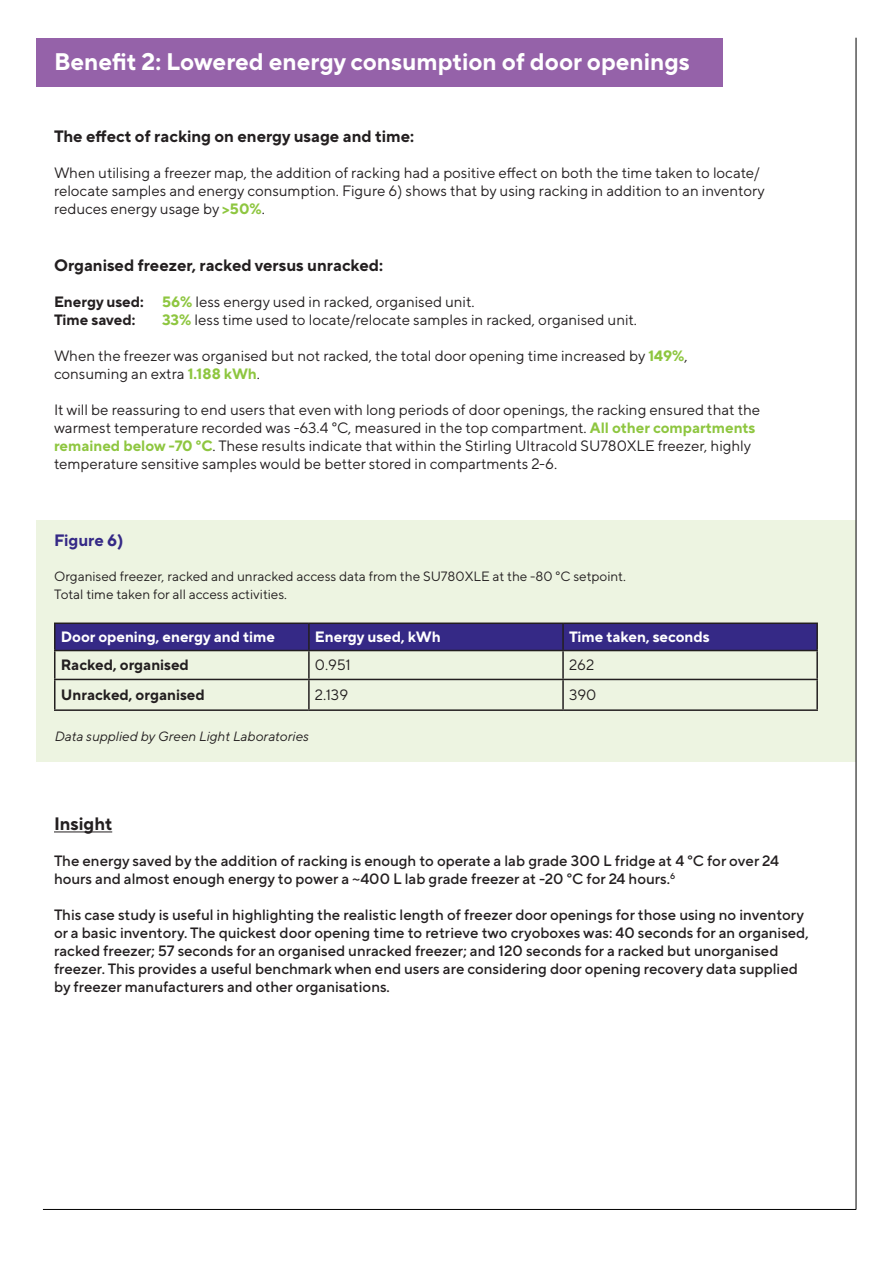
<style>
.page{position:relative;width:893px;height:1263px;background:#fff}
.page>*{position:absolute;margin:0;border:0;box-sizing:border-box;transform-origin:0 0}
.Sub-Heading{font:700 24px "TT Norms Pro";color:#fff}
.Body{font:700 18px "TT Norms Pro";color:#231f20}
.Body-2{font:700 16.5px "TT Norms Pro";color:#231f20}
.Body-3{font:700 16.5px "TT Norms Pro";color:#352986}
.Body-4{font:15px/18px "TT Norms Pro";color:#231f20}
.Body-5{font:500 15px/18px "TT Norms Pro";color:#231f20}
.Body-6{font:700 15px "TT Norms Pro";color:#fff}
.Body-7{font:700 15px "TT Norms Pro";color:#231f20}
.Body-8{font:13.5px/18px "TT Norms Pro";color:#231f20}
.Body-9{font:italic 13.5px "TT Norms Pro";color:#231f20}
.s1{font-weight:700;color:#8ec640}
.s2{font-weight:700}
</style>
<div class="page">
<div style="left:37px;top:38px;width:686px;height:48px;background:#9562a9"></div>
<div style="left:37px;top:520px;width:819px;height:242px;background:#edf4e1"></div>
<div style="left:56px;top:624px;width:760px;height:26px;background:#352986"></div>
<hr style="left:54px;top:622px;width:255px;height:2px;background:#231f20">
<hr style="left:54px;top:624px;width:2px;height:26px;background:#231f20">
<hr style="left:309px;top:622px;width:254px;height:2px;background:#231f20">
<hr style="left:308px;top:624px;width:2px;height:26px;background:#231f20">
<hr style="left:563px;top:622px;width:255px;height:2px;background:#231f20">
<hr style="left:562px;top:624px;width:2px;height:26px;background:#231f20">
<hr style="left:816px;top:624px;width:2px;height:26px;background:#231f20">
<hr style="left:54px;top:650px;width:255px;height:1px;background:#231f20">
<hr style="left:54px;top:651px;width:2px;height:28px;background:#231f20">
<hr style="left:309px;top:650px;width:254px;height:1px;background:#231f20">
<hr style="left:308px;top:651px;width:2px;height:28px;background:#231f20">
<hr style="left:563px;top:650px;width:255px;height:1px;background:#231f20">
<hr style="left:562px;top:651px;width:2px;height:28px;background:#231f20">
<hr style="left:816px;top:651px;width:2px;height:28px;background:#231f20">
<hr style="left:54px;top:679px;width:255px;height:1px;background:#231f20">
<hr style="left:54px;top:680px;width:2px;height:29px;background:#231f20">
<hr style="left:309px;top:679px;width:254px;height:1px;background:#231f20">
<hr style="left:308px;top:680px;width:2px;height:29px;background:#231f20">
<hr style="left:563px;top:679px;width:255px;height:1px;background:#231f20">
<hr style="left:562px;top:680px;width:2px;height:29px;background:#231f20">
<hr style="left:816px;top:680px;width:2px;height:29px;background:#231f20">
<hr style="left:54px;top:709px;width:255px;height:2px;background:#231f20">
<hr style="left:309px;top:709px;width:254px;height:2px;background:#231f20">
<hr style="left:563px;top:709px;width:255px;height:2px;background:#231f20">
<hr style="left:54px;top:831px;width:58px;height:1px;background:#231f20">
<hr style="left:856px;top:38px;width:1px;height:1171px;background:#000">
<hr style="left:43px;top:1209px;width:813px;height:1px;background:#000">
<p class="Sub-Heading" style="left:54px;top:46px;width:637px">Benefit 2: Lowered energy consumption of door openings</p>
<p class="Body-2" style="left:54px;top:125px;width:362px">The effect of racking on energy usage and time:</p>
<p class="Body-4" style="left:54px;top:163px;width:712px">When utilising a freezer map, the addition of racking had a positive effect on both the time taken to locate/ relocate samples and energy consumption. Figure 6) shows that by using racking in addition to an inventory reduces energy usage by <span class="s1">&gt;50%</span>.</p>
<p class="Body-2" style="left:54px;top:255px;width:331px">Organised freezer, racked versus unracked:</p>
<p class="Body-4" style="left:54px;top:292px;width:422px"><span class="s2">Energy used:</span> <span class="s1">56%</span> less energy used in racked, organised unit.</p>
<p class="Body-7" style="left:54px;top:310px;width:83px">Time saved:</p>
<p class="Body-4" style="left:162px;top:310px;width:477px"><span class="s1">33%</span> less time used to locate/relocate samples in racked, organised unit.</p>
<p class="Body-4" style="left:54px;top:346px;width:635px">When the freezer was organised but not racked, the total door opening time increased by <span class="s1">149%</span>,</p>
<p class="Body-4" style="left:54px;top:364px;width:208px">consuming an extra <span class="s1">1.188 kWh</span>.</p>
<p class="Body-4" style="left:54px;top:400px;width:708px">It will be reassuring to end users that even with long periods of door openings, the racking ensured that the warmest temperature recorded was -63.4 °C, measured in the top compartment. <span class="s1">All other compartments</span></p>
<p class="Body-4" style="left:54px;top:436px;width:699px"><span class="s1">remained below -70 °C</span>. These results indicate that within the Stirling Ultracold SU780XLE freezer, highly temperature sensitive samples would be better stored in compartments 2-6.</p>
<p class="Body-3" style="left:54px;top:530px;width:71px">Figure 6)</p>
<p class="Body-8" style="left:54px;top:566px;width:573px">Organised freezer, racked and unracked access data from the SU780XLE at the -80 °C setpoint.<br>Total time taken for all access activities.</p>
<p class="Body-6" style="left:61px;top:627px;width:216px">Door opening, energy and time</p>
<p class="Body-6" style="left:315px;top:627px;width:127px">Energy used, kWh</p>
<p class="Body-6" style="left:569px;top:627px;width:142px">Time taken, seconds</p>
<p class="Body-7" style="left:61px;top:655px;width:130px">Racked, organised</p>
<p class="Body-4" style="left:315px;top:655px;width:37px">0.951</p>
<p class="Body-4" style="left:569px;top:655px;width:27px">262</p>
<p class="Body-7" style="left:61px;top:685px;width:145px">Unracked, organised</p>
<p class="Body-4" style="left:315px;top:685px;width:35px">2.139</p>
<p class="Body-4" style="left:569px;top:685px;width:29px">390</p>
<p class="Body-9" style="left:54px;top:727px;width:256px">Data supplied by Green Light Laboratories</p>
<p class="Body" style="left:54px;top:812px;width:60px">Insight</p>
<p class="Body-5" style="left:54px;top:851px;width:727px">The energy saved by the addition of racking is enough to operate a lab grade 300 L fridge at 4 °C for over 24 hours and almost enough energy to power a ~400 L lab grade freezer at -20 °C for 24 hours.<sup>6</sup></p>
<p class="Body-5" style="left:54px;top:905px;width:756px">This case study is useful in highlighting the realistic length of freezer door openings for those using no inventory or a basic inventory. The quickest door opening time to retrieve two cryoboxes was: 40 seconds for an organised, racked freezer; 57 seconds for an organised unracked freezer; and 120 seconds for a racked but unorganised freezer. This provides a useful benchmark when end users are considering door opening recovery data supplied by freezer manufacturers and other organisations.</p>
</div>
